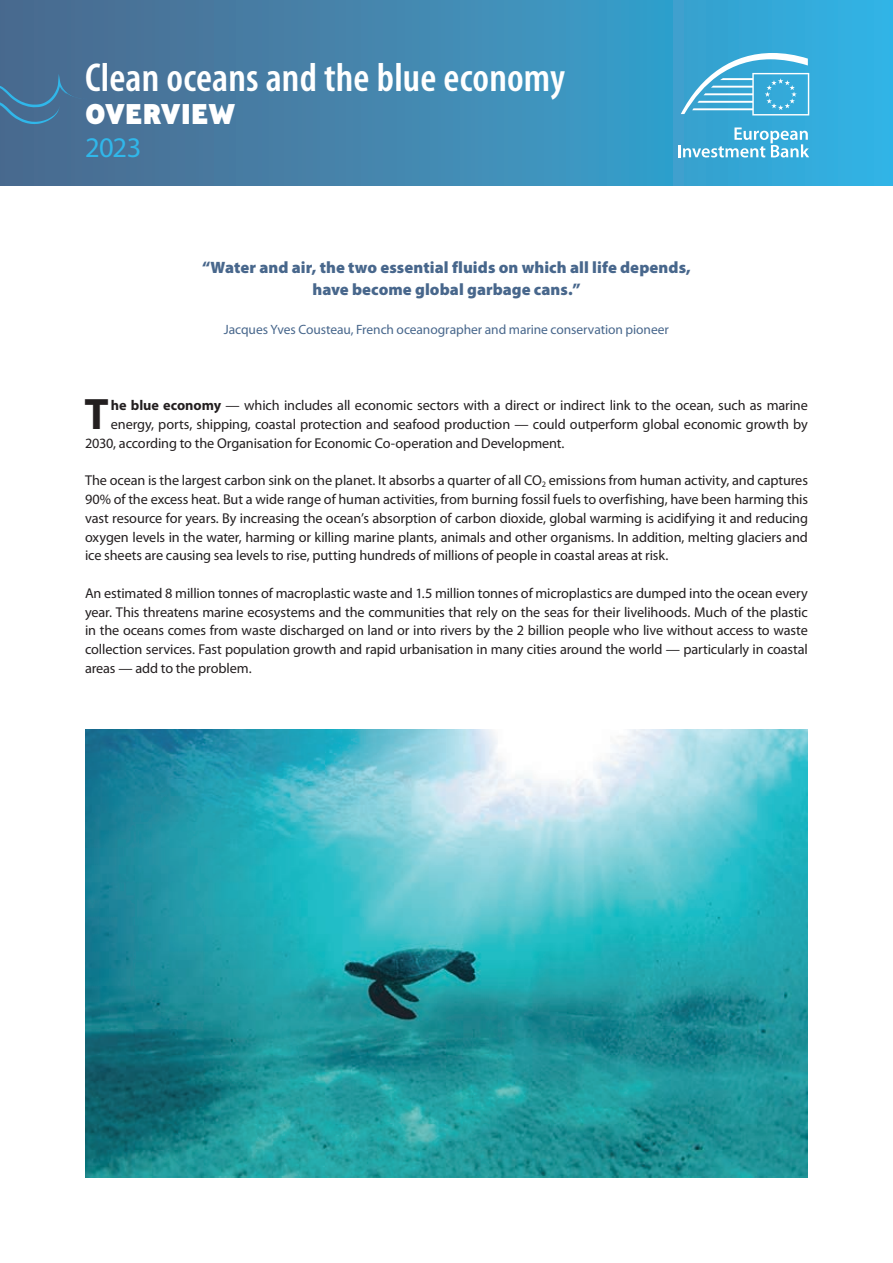
<style>
.page{position:relative;width:893px;height:1263px;background:#fff}
.page>*{position:absolute;margin:0;border:0;box-sizing:border-box;transform-origin:0 0}
.TEXTE_COURANT_LETTRINE{font:700 44.25px "Myriad Pro";color:#231f20}
.t1{font:600 condensed 40.5px "Myriad Pro";letter-spacing:.005em;color:#fff}
.t2{font:800 28.5px "Ministry";letter-spacing:-.005em;color:#fff}
.t3{font:28.5px "Myriad Pro";color:#30b7ea}
.QUOTE{font:900 16.5px/22.5px "Myriad Pro";letter-spacing:.005em;color:#48678c;text-align:center}
.TEXTE_COURANT{font:14.25px/18.8px "Myriad Pro";letter-spacing:-.01em;color:#231f20;text-align:justify}
.TEXTE_COURANT_LETTRINE-2{font:14.25px "Myriad Pro";letter-spacing:-.005em;color:#231f20}
.SOUS_QUOTE{font:13.5px "Myriad Pro";letter-spacing:-.005em;color:#48678c}
.s1{font-weight:700}
</style>
<div class="page">
<div style="left:0;top:0;width:893px;height:185px;background:linear-gradient(to right,#4e678a,#31b2e3)"></div>
<svg style="left:0;top:74px;width:86px;height:50px"></svg>
<svg style="left:681px;top:53px;width:128px;height:62px"></svg>
<svg style="left:678px;top:127px;width:131px;height:30px"></svg>
<img style="left:85px;top:729px;width:723px;height:449px">
<h2 class="t1" style="left:85px;top:56px;width:482px">Clean oceans and the blue economy</h2>
<h3 class="t2" style="left:85px;top:95px;width:152px">OVERVIEW</h3>
<h3 class="t3" style="left:85px;top:132px;width:58px">2023</h3>
<p class="QUOTE" style="left:202px;top:256px;width:490px">“Water and air, the two essential fluids on which all life depends, have become global garbage cans.”</p>
<p class="SOUS_QUOTE" style="left:224px;top:322px;width:446px">Jacques Yves Cousteau, French oceanographer and marine conservation pioneer</p>
<p class="TEXTE_COURANT_LETTRINE" style="left:84px;top:389px;width:26px">T</p>
<p class="TEXTE_COURANT_LETTRINE-2" style="left:111px;top:398px;width:698px"><span class="s1">he blue economy</span> — which includes all economic sectors with a direct or indirect link to the ocean, such as marine</p>
<p class="TEXTE_COURANT_LETTRINE-2" style="left:111px;top:416px;width:699px">energy, ports, shipping, coastal protection and seafood production — could outperform global economic growth by</p>
<p class="TEXTE_COURANT_LETTRINE-2" style="left:85px;top:435px;width:481px">2030, according to the Organisation for Economic Co-operation and Development.</p>
<p class="TEXTE_COURANT" style="left:85px;top:471px;width:724px">The ocean is the largest carbon sink on the planet. It absorbs a quarter of all CO<sub>2</sub> emissions from human activity, and captures 90% of the excess heat. But a wide range of human activities, from burning fossil fuels to overfishing, have been harming this vast resource for years. By increasing the ocean’s absorption of carbon dioxide, global warming is acidifying it and reducing oxygen levels in the water, harming or killing marine plants, animals and other organisms. In addition, melting glaciers and ice sheets are causing sea levels to rise, putting hundreds of millions of people in coastal areas at risk.</p>
<p class="TEXTE_COURANT" style="left:85px;top:584px;width:724px">An estimated 8 million tonnes of macroplastic waste and 1.5 million tonnes of microplastics are dumped into the ocean every year. This threatens marine ecosystems and the communities that rely on the seas for their livelihoods. Much of the plastic in the oceans comes from waste discharged on land or into rivers by the 2 billion people who live without access to waste collection services. Fast population growth and rapid urbanisation in many cities around the world — particularly in coastal areas — add to the problem.</p>
</div>
